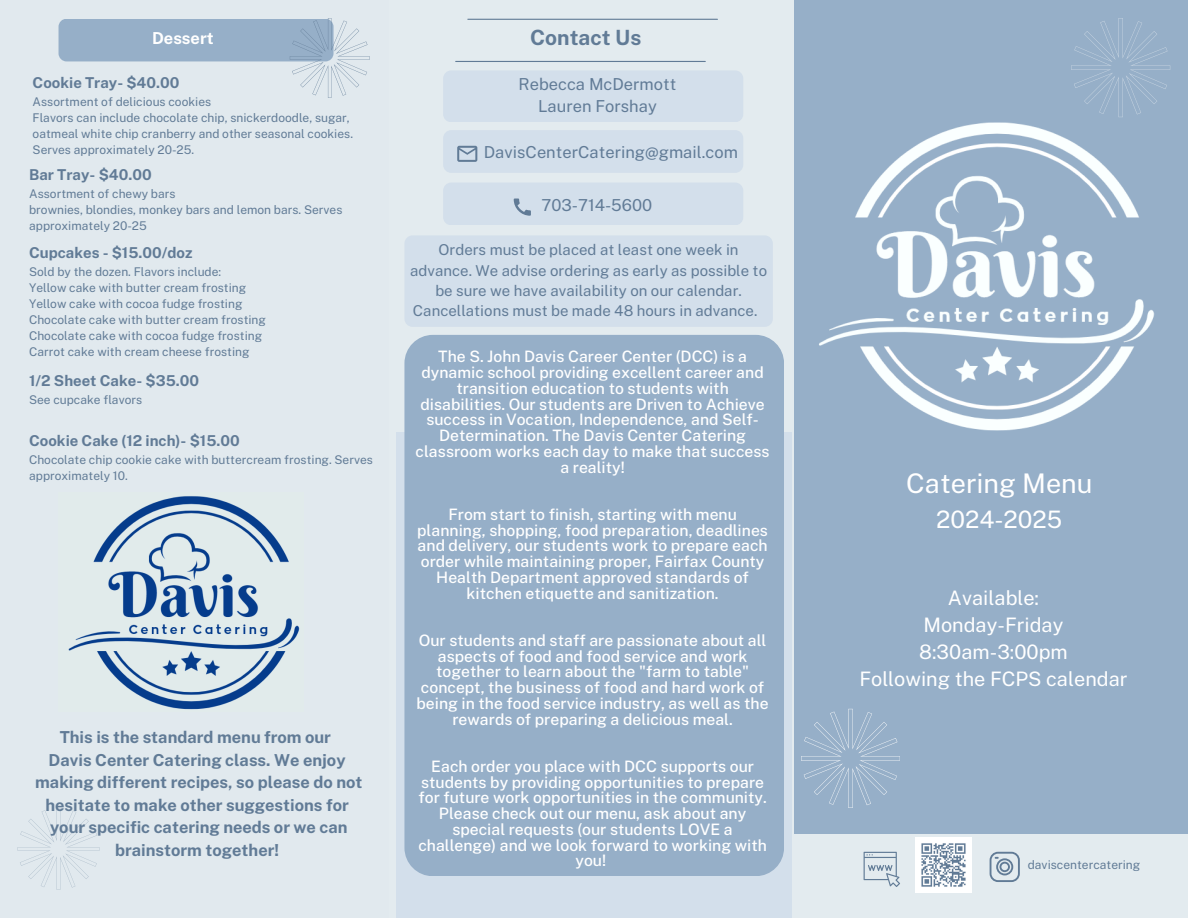
<style>
.page{position:relative;width:1188px;height:918px;background:#e3ebef}
.page>*{position:absolute;margin:0;border:0;box-sizing:border-box;transform-origin:0 0}
.t1{font:27px "Public Sans";color:#fff}
.t2{font:24px "Public Sans";color:#fff}
.t3{font:700 21px "Public Sans";color:#617b96}
.t4{font:19.95px/27.2px "Public Sans";color:#fff;text-align:center}
.t5{font:700 16.5px/22.5px "Public Sans";color:#617b96;text-align:center}
.t6{font:16.5px/22.5px "Public Sans";color:#617b96;text-align:center}
.t7{font:700 16.5px "Public Sans";color:#fff}
.t8{font:500 15.75px/15.8px "Public Sans";color:#fff;text-align:center}
.t9{font:15px/20.2px "Public Sans";color:#617b96;text-align:center}
.t10{font:700 15px "Public Sans";color:#617b96}
.t11{font:12px/16px "Public Sans";color:#617b96}
</style>
<div class="page">
<div style="left:794px;top:0;width:394px;height:834px;background:#96afc8"></div>
<div style="left:396px;top:432px;width:396px;height:486px;background:#d3dfeb"></div>
<div style="left:404px;top:335px;width:380px;height:541px;background:#96afc8;border-radius:28px"></div>
<div style="left:443px;top:183px;width:300px;height:42px;background:#d3dfeb;border-radius:8px"></div>
<svg style="left:514px;top:198px;width:17px;height:17px"></svg>
<div style="left:443px;top:70px;width:300px;height:52px;background:#d3dfeb;border-radius:8px"></div>
<div style="left:443px;top:130px;width:300px;height:43px;background:#d3dfeb;border-radius:8px"></div>
<svg style="left:457px;top:146px;width:20px;height:16px"></svg>
<hr style="left:456px;top:61px;width:249px;height:1px;background:#617b96">
<hr style="left:468px;top:19px;width:249px;height:1px;background:#617b96">
<div style="left:59px;top:19px;width:275px;height:42px;background:#96afc8;border-radius:8px"></div>
<div style="left:404px;top:235px;width:369px;height:92px;background:#d3dfeb;border-radius:8px"></div>
<svg style="left:801px;top:709px;width:99px;height:99px"></svg>
<svg style="left:18px;top:808px;width:81px;height:82px"></svg>
<svg style="left:290px;top:18px;width:80px;height:80px"></svg>
<img style="left:819px;top:122px;width:336px;height:309px">
<svg style="left:1071px;top:18px;width:99px;height:99px"></svg>
<img style="left:68px;top:496px;width:232px;height:214px">
<svg style="left:990px;top:852px;width:30px;height:30px"></svg>
<svg style="left:864px;top:852px;width:36px;height:35px"></svg>
<img style="left:916px;top:837px;width:55px;height:55px">
<p class="t7" style="left:152px;top:28px;width:63px">Dessert</p>
<p class="t3" style="left:530px;top:25px;width:113px">Contact Us</p>
<p class="t10" style="left:33px;top:74px;width:148px">Cookie Tray- $40.00</p>
<h4 class="t11" style="left:33px;top:94px;width:180px">Assortment of delicious cookies</h4>
<p class="t11" style="left:33px;top:110px;width:322px">Flavors can include chocolate chip, snickerdoodle, sugar, oatmeal white chip cranberry and other seasonal cookies.<br>Serves approximately 20-25.</p>
<p class="t10" style="left:29px;top:166px;width:124px">Bar Tray- $40.00</p>
<h5 class="t11" style="left:29px;top:186px;width:148px">Assortment of chewy bars</h5>
<p class="t11" style="left:29px;top:202px;width:315px">brownies, blondies, monkey bars and lemon bars. Serves approximately 20-25</p>
<p class="t10" style="left:29px;top:244px;width:165px">Cupcakes - $15.00/doz</p>
<p class="t11" style="left:29px;top:264px;width:194px">Sold by the dozen. Flavors include:</p>
<h4 class="t11" style="left:29px;top:280px;width:219px">Yellow cake with butter cream frosting</h4>
<p class="t11" style="left:29px;top:296px;width:215px">Yellow cake with cocoa fudge frosting</p>
<h2 class="t11" style="left:29px;top:312px;width:238px">Chocolate cake with butter cream frosting</h2>
<h5 class="t11" style="left:29px;top:328px;width:235px">Chocolate cake with cocoa fudge frosting</h5>
<p class="t11" style="left:29px;top:344px;width:222px">Carrot cake with cream cheese frosting</p>
<h5 class="t10" style="left:29px;top:372px;width:172px">1/2 Sheet Cake- $35.00</h5>
<h5 class="t11" style="left:29px;top:392px;width:115px">See cupcake flavors</h5>
<h4 class="t10" style="left:29px;top:432px;width:212px">Cookie Cake (12 inch)- $15.00</h4>
<h4 class="t11" style="left:29px;top:452px;width:345px">Chocolate chip cookie cake with buttercream frosting. Serves approximately 10.</h4>
<p class="t5" style="left:35px;top:726px;width:329px">This is the standard menu from our<br>Davis Center Catering class. We enjoy making different recipes, so please do not hesitate to make other suggestions for your specific catering needs or we can brainstorm together!</p>
<p class="t6" style="left:519px;top:72px;width:159px">Rebecca McDermott<br>Lauren Forshay</p>
<p class="t6" style="left:484px;top:141px;width:256px">DavisCenterCatering@gmail.com</p>
<p class="t6" style="left:541px;top:194px;width:112px">703-714-5600</p>
<h5 class="t9" style="left:410px;top:240px;width:358px">Orders must be placed at least one week in advance. We advise ordering as early as possible to be sure we have availability on our calendar.<br>Cancellations must be made 48 hours in advance.</h5>
<p class="t8" style="left:416px;top:349px;width:355px">The S. John Davis Career Center (DCC) is a dynamic school providing excellent career and transition education to students with disabilities. Our students are Driven to Achieve success in Vocation, Independence, and Self-Determination. The Davis Center Catering classroom works each day to make that success a reality!</p>
<p class="t8" style="left:417px;top:506px;width:352px">From start to finish, starting with menu planning, shopping, food preparation, deadlines and delivery, our students work to prepare each order while maintaining proper, Fairfax County Health Department approved standards of kitchen etiquette and sanitization.</p>
<p class="t8" style="left:417px;top:632px;width:354px">Our students and staff are passionate about all aspects of food and food service and work together to learn about the "farm to table" concept, the business of food and hard work of being in the food service industry, as well as the rewards of preparing a delicious meal.</p>
<p class="t8" style="left:418px;top:758px;width:350px">Each order you place with DCC supports our students by providing opportunities to prepare for future work opportunities in the community.<br>Please check out our menu, ask about any special requests (our students LOVE a challenge) and we look forward to working with you!</p>
<h5 class="t1" style="left:906px;top:468px;width:188px">Catering Menu</h5>
<h5 class="t2" style="left:936px;top:506px;width:128px">2024-2025</h5>
<h4 class="t4" style="left:859px;top:584px;width:270px">Available:<br>Monday-Friday<br>8:30am-3:00pm<br>Following the FCPS calendar</h4>
<p class="t11" style="left:1028px;top:856px;width:114px">daviscentercatering</p>
</div>
